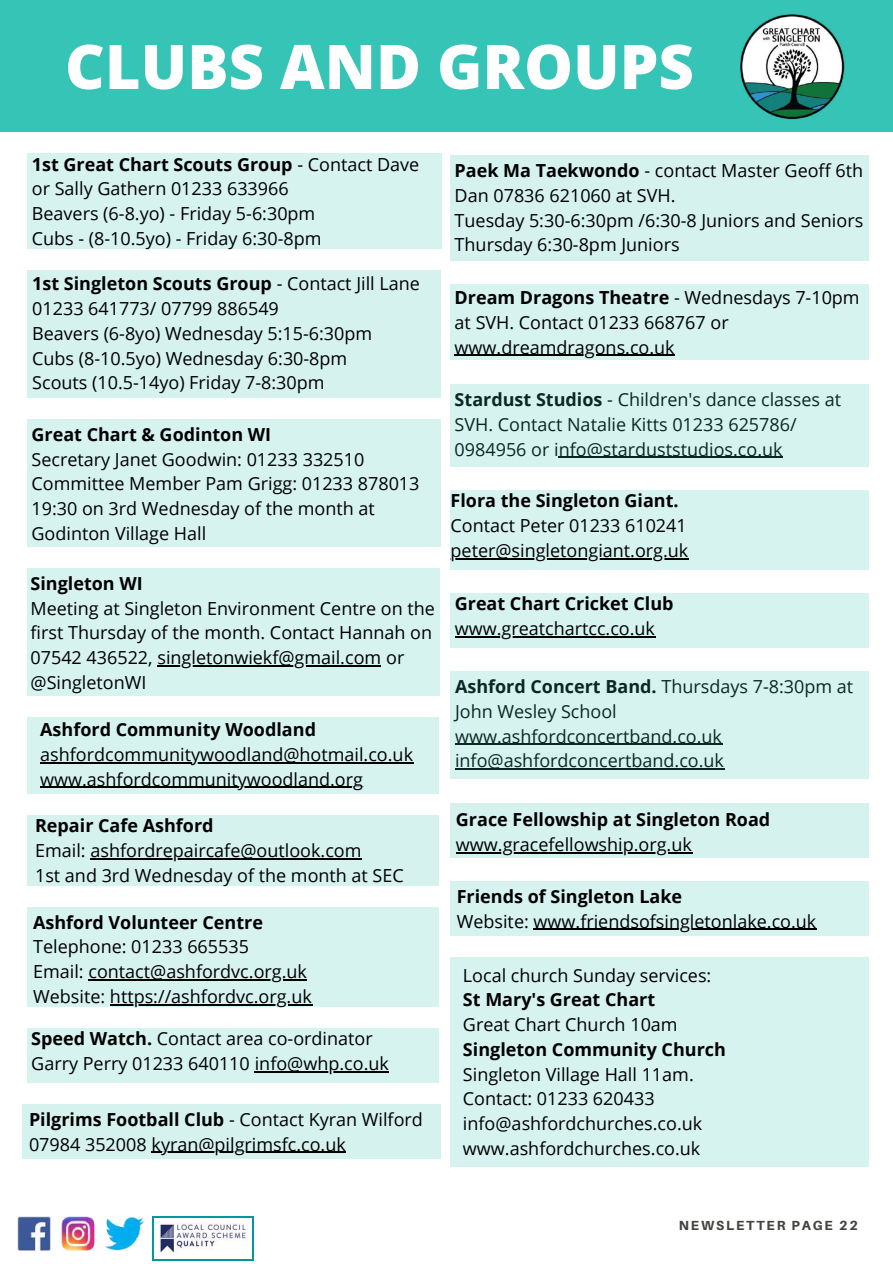
<style>
.page{position:relative;width:893px;height:1264px;background:#fff}
.page>*{position:absolute;margin:0;border:0;box-sizing:border-box;transform-origin:0 0}
.t1{font:800 61.5px "Open Sans";color:#fefeff}
.t2{font:18px/24.8px "Open Sans";color:#000}
.t3{font:700 18px "Open Sans";color:#000}
.t4{font:800 13.2px "Aileron";letter-spacing:.14em;color:#444440}
.s1{font-weight:700}
</style>
<div class="page">
<div style="left:0;top:0;width:892px;height:132px;background:#35c4b5"></div>
<div style="left:450px;top:384px;width:418px;height:82px;background:#d6f3f0"></div>
<div style="left:450px;top:671px;width:418px;height:108px;background:#d6f3f0"></div>
<div style="left:22px;top:1104px;width:418px;height:54px;background:#d5f2ef"></div>
<hr style="left:151px;top:1151px;width:195px;height:1px;background:#000">
<div style="left:27px;top:270px;width:413px;height:127px;background:#d5f2ef"></div>
<div style="left:450px;top:956px;width:418px;height:210px;background:#d6f3f0"></div>
<div style="left:450px;top:490px;width:418px;height:79px;background:#d6f3f0"></div>
<hr style="left:450px;top:558px;width:238px;height:1px;background:#000">
<div style="left:27px;top:1028px;width:411px;height:54px;background:#d6f3f0"></div>
<hr style="left:255px;top:1071px;width:134px;height:1px;background:#000">
<div style="left:450px;top:593px;width:418px;height:54px;background:#d6f3f0"></div>
<hr style="left:455px;top:636px;width:200px;height:1px;background:#000">
<img style="left:17px;top:1216px;width:126px;height:33px">
<div style="left:27px;top:153px;width:414px;height:95px;background:#d6f3f0"></div>
<div style="left:450px;top:155px;width:418px;height:106px;background:#d5f2ef"></div>
<div style="left:27px;top:717px;width:411px;height:76px;background:#d6f3f0"></div>
<hr style="left:40px;top:762px;width:373px;height:1px;background:#000">
<hr style="left:40px;top:786px;width:323px;height:2px;background:#000">
<div style="left:450px;top:284px;width:418px;height:76px;background:#d6f3f0"></div>
<hr style="left:454px;top:354px;width:220px;height:2px;background:#000">
<div style="left:450px;top:802px;width:418px;height:55px;background:#d5f2ef"></div>
<hr style="left:456px;top:852px;width:236px;height:1px;background:#000">
<div style="left:27px;top:814px;width:411px;height:71px;background:#d5f2ef"></div>
<hr style="left:90px;top:858px;width:271px;height:1px;background:#000">
<div style="left:450px;top:881px;width:418px;height:54px;background:#d6f3f0"></div>
<hr style="left:533px;top:928px;width:283px;height:1px;background:#000">
<div style="left:27px;top:419px;width:413px;height:128px;background:#d6f3f0"></div>
<div style="left:27px;top:906px;width:411px;height:100px;background:#d6f3f0"></div>
<hr style="left:88px;top:979px;width:219px;height:1px;background:#000">
<hr style="left:110px;top:1003px;width:202px;height:2px;background:#000">
<div style="left:27px;top:568px;width:412px;height:128px;background:#d6f3f0"></div>
<hr style="left:157px;top:665px;width:224px;height:1px;background:#000">
<div style="left:152px;top:1216px;width:101px;height:44px;background:linear-gradient(to right,#fff,#fff)"></div>
<img style="left:154px;top:1218px;width:97px;height:40px">
<img style="left:740px;top:14px;width:105px;height:106px">
<h1 class="t1" style="left:65px;top:23px;width:630px">CLUBS AND GROUPS</h1>
<p class="t2" style="left:32px;top:151px;width:389px"><span class="s1">1st Great Chart Scouts Group</span> - Contact Dave or Sally Gathern 01233 633966<br>Beavers (6-8.yo) - Friday 5-6:30pm<br>Cubs - (8-10.5yo) - Friday 6:30-8pm</p>
<p class="t2" style="left:32px;top:271px;width:389px"><span class="s1">1st Singleton Scouts Group</span> - Contact Jill Lane 01233 641773/ 07799 886549<br>Beavers (6-8yo) Wednesday 5:15-6:30pm<br>Cubs (8-10.5yo) Wednesday 6:30-8pm<br>Scouts (10.5-14yo) Friday 7-8:30pm</p>
<p class="t3" style="left:32px;top:421px;width:241px">Great Chart &amp; Godinton WI</p>
<p class="t2" style="left:32px;top:446px;width:389px">Secretary Janet Goodwin: 01233 332510<br>Committee Member Pam Grigg: 01233 878013<br>19:30 on 3rd Wednesday of the month at Godinton Village Hall</p>
<p class="t3" style="left:31px;top:570px;width:114px">Singleton WI</p>
<p class="t2" style="left:31px;top:595px;width:406px">Meeting at Singleton Environment Centre on the first Thursday of the month. Contact Hannah on 07542 436522, singletonwiekf@gmail.com or @SingletonWI</p>
<p class="t3" style="left:40px;top:717px;width:277px">Ashford Community Woodland</p>
<p class="t2" style="left:40px;top:741px;width:374px">ashfordcommunitywoodland@hotmail.co.uk www.ashfordcommunitywoodland.org</p>
<p class="t3" style="left:35px;top:813px;width:180px">Repair Cafe Ashford</p>
<p class="t2" style="left:35px;top:837px;width:370px">Email: ashfordrepaircafe@outlook.com<br>1st and 3rd Wednesday of the month at SEC</p>
<p class="t3" style="left:33px;top:909px;width:231px">Ashford Volunteer Centre</p>
<p class="t2" style="left:33px;top:934px;width:280px">Telephone: 01233 665535<br>Email: contact@ashfordvc.org.uk<br>Website: https://ashfordvc.org.uk</p>
<p class="t2" style="left:31px;top:1025px;width:359px"><span class="s1">Speed Watch.</span> Contact area co-ordinator<br>Garry Perry 01233 640110 info@whp.co.uk</p>
<p class="t2" style="left:29px;top:1106px;width:395px"><span class="s1">Pilgrims Football Club</span> - Contact Kyran Wilford<br>07984 352008 kyran@pilgrimsfc.co.uk</p>
<p class="t2" style="left:454px;top:158px;width:410px"><span class="s1">Paek Ma Taekwondo</span> - contact Master Geoff 6th Dan 07836 621060 at SVH.<br>Tuesday 5:30-6:30pm /6:30-8 Juniors and Seniors Thursday 6:30-8pm Juniors</p>
<p class="t2" style="left:454px;top:285px;width:406px"><span class="s1">Dream Dragons Theatre</span> - Wednesdays 7-10pm at SVH. Contact 01233 668767 or www.dreamdragons.co.uk</p>
<p class="t2" style="left:454px;top:387px;width:388px"><span class="s1">Stardust Studios</span> - Children's dance classes at<br>SVH. Contact Natalie Kitts 01233 625786/<br>0984956 or info@starduststudios.co.uk</p>
<p class="t3" style="left:450px;top:488px;width:230px">Flora the Singleton Giant.</p>
<p class="t2" style="left:450px;top:513px;width:239px">Contact Peter 01233 610241 peter@singletongiant.org.uk</p>
<p class="t3" style="left:455px;top:591px;width:220px">Great Chart Cricket Club</p>
<p class="t2" style="left:455px;top:615px;width:202px">www.greatchartcc.co.uk</p>
<p class="t2" style="left:455px;top:673px;width:399px"><span class="s1">Ashford Concert Band.</span> Thursdays 7-8:30pm at<br>John Wesley School www.ashfordconcertband.co.uk info@ashfordconcertband.co.uk</p>
<p class="t3" style="left:456px;top:807px;width:316px">Grace Fellowship at Singleton Road</p>
<p class="t2" style="left:456px;top:831px;width:237px">www.gracefellowship.org.uk</p>
<p class="t3" style="left:456px;top:883px;width:227px">Friends of Singleton Lake</p>
<p class="t2" style="left:456px;top:908px;width:361px">Website: www.friendsofsingletonlake.co.uk</p>
<p class="t2" style="left:463px;top:962px;width:250px">Local church Sunday services:</p>
<p class="t3" style="left:463px;top:987px;width:194px">St Mary's Great Chart</p>
<p class="t2" style="left:463px;top:1011px;width:216px">Great Chart Church 10am</p>
<p class="t3" style="left:463px;top:1036px;width:264px">Singleton Community Church</p>
<p class="t2" style="left:463px;top:1061px;width:241px">Singleton Village Hall 11am.<br>Contact: 01233 620433 info@ashfordchurches.co.uk www.ashfordchurches.co.uk</p>
<p class="t4" style="left:678px;top:1217px;width:180px">NEWSLETTER PAGE 22</p>
</div>
